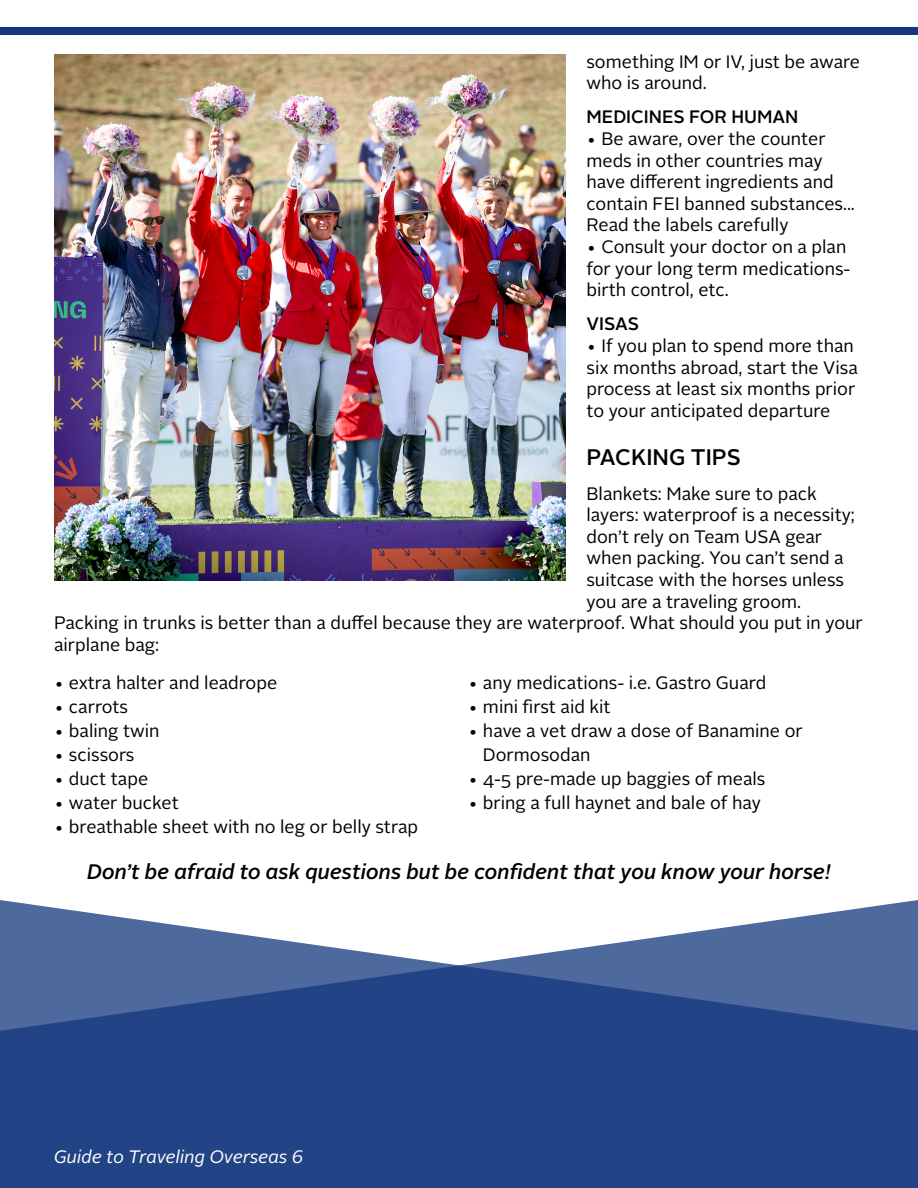
<style>
.page{position:relative;width:918px;height:1188px;background:#fff}
.page>*{position:absolute;margin:0;border:0;box-sizing:border-box;transform-origin:0 0}
.t1{font:500 22.5px "Alright Sans";color:#000}
.t2{font:italic 500 21px "Alright Sans";color:#000}
.t3{font:18px/21.6px "Alright Sans";color:#000}
.t4{font:italic 18px "Alright Sans";color:#fff}
.t5{font:500 18px "Alright Sans";color:#000}
</style>
<div class="page">
<div style="left:0;top:27px;width:918px;height:8px;background:#14377d"></div>
<svg style="left:0;top:900px;width:918px;height:288px;background:#456098"></svg>
<img style="left:54px;top:54px;width:512px;height:526px">
<p class="t3" style="left:586px;top:51px;width:275px">something IM or IV, just be aware who is around.</p>
<p class="t5" style="left:586px;top:105px;width:213px">MEDICINES FOR HUMAN</p>
<p class="t3" style="left:586px;top:128px;width:270px">• Be aware, over the counter meds in other countries may have different ingredients and contain FEI banned substances...<br>Read the labels carefully</p>
<p class="t3" style="left:586px;top:236px;width:265px">• Consult your doctor on a plan for your long term medications&shy;birth control, etc.</p>
<p class="t5" style="left:586px;top:312px;width:54px">VISAS</p>
<p class="t3" style="left:586px;top:335px;width:273px">• If you plan to spend more than six months abroad, start the Visa process at least six months prior to your anticipated departure</p>
<p class="t1" style="left:586px;top:442px;width:156px">PACKING TIPS</p>
<p class="t3" style="left:586px;top:483px;width:232px">Blankets: Make sure to pack</p>
<p class="t3" style="left:586px;top:505px;width:270px">layers: waterproof is a necessity;</p>
<p class="t3" style="left:586px;top:526px;width:237px">don’t rely on Team USA gear</p>
<p class="t3" style="left:586px;top:548px;width:259px">when packing. You can’t send a</p>
<p class="t3" style="left:586px;top:569px;width:259px">suitcase with the horses unless</p>
<p class="t3" style="left:586px;top:591px;width:216px">you are a traveling groom.</p>
<p class="t3" style="left:54px;top:613px;width:810px">Packing in trunks is better than a duffel because they are waterproof. What should you put in your</p>
<p class="t3" style="left:54px;top:634px;width:107px">airplane bag:</p>
<p class="t3" style="left:54px;top:672px;width:225px">• extra halter and leadrope</p>
<p class="t3" style="left:54px;top:696px;width:76px">• carrots</p>
<p class="t3" style="left:54px;top:720px;width:107px">• baling twin</p>
<p class="t3" style="left:54px;top:744px;width:82px">• scissors</p>
<p class="t3" style="left:54px;top:768px;width:96px">• duct tape</p>
<p class="t3" style="left:54px;top:792px;width:126px">• water bucket</p>
<p class="t3" style="left:54px;top:816px;width:366px">• breathable sheet with no leg or belly strap</p>
<p class="t3" style="left:468px;top:672px;width:300px">• any medications- i.e. Gastro Guard</p>
<p class="t3" style="left:468px;top:696px;width:144px">• mini first aid kit</p>
<p class="t3" style="left:483px;top:719px;width:321px;line-height:24px;text-indent:-15px">• have a vet draw a dose of Banamine or<br>Dormosodan</p>
<p class="t3" style="left:468px;top:768px;width:299px">• 4-5 pre-made up baggies of meals</p>
<p class="t3" style="left:468px;top:792px;width:295px">• bring a full haynet and bale of hay</p>
<p class="t2" style="left:87px;top:858px;width:745px">Don’t be afraid to ask questions but be confident that you know your horse!</p>
<p class="t4" style="left:54px;top:1144px;width:251px">Guide to Traveling Overseas 6</p>
</div>
